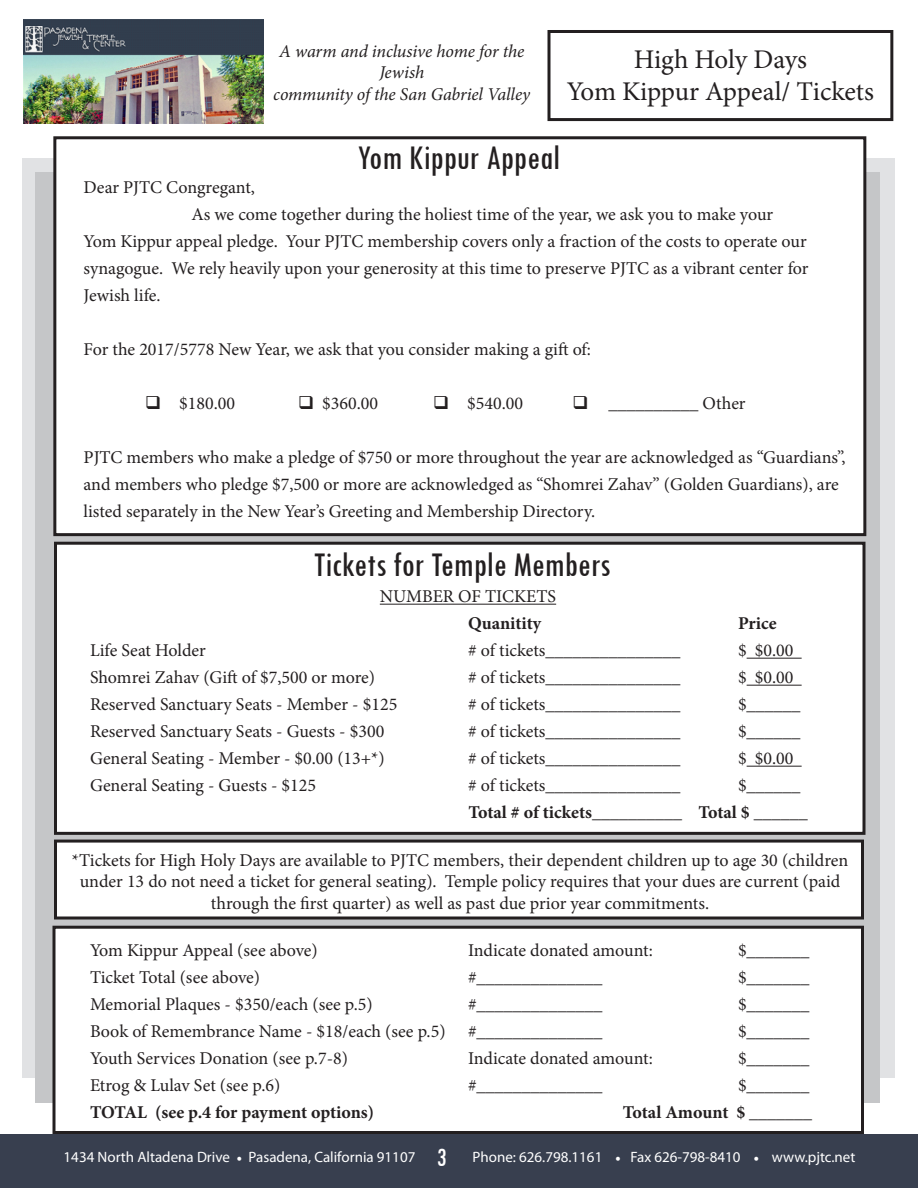
<style>
.page{position:relative;width:918px;height:1188px;background:#fff}
.page>*{position:absolute;margin:0;border:0;box-sizing:border-box;transform-origin:0 0}
.t1{font:condensed 36px "Tw Cen";color:#231f20}
.t2{font:27px/32.4px "Minion Pro";letter-spacing:-.005em;color:#231f20;text-align:center}
.t3{font:condensed 27px "Tw Cen";color:#fff}
.t4{font:18px/27px "Minion Pro";color:#231f20}
.t5{font:italic 18px/21.6px "Minion Pro";letter-spacing:-.01em;color:#231f20;text-align:center}
.t6{font:700 18px "Minion Pro";letter-spacing:-.005em;color:#231f20}
.t7{font:15px "Myriad Pro";color:#fff}
.s1{font-weight:700}
.s2{font-family:"Minion Pro"}
</style>
<div class="page">
<div style="left:0;top:1134px;width:918px;height:54px;background:#383f4f"></div>
<img style="left:23px;top:19px;width:241px;height:104px">
<div style="left:22px;top:158px;width:872px;height:919px;background:#e1e2e4"></div>
<div style="left:36px;top:172px;width:844px;height:931px;background:#c5c6c8"></div>
<div style="left:55px;top:138px;width:810px;height:397px;background:#fff"></div>
<div style="left:53px;top:136px;width:813px;height:400px;border:3px solid #231f20"></div>
<div style="left:548px;top:30px;width:345px;height:91px;border:3px solid #231f20"></div>
<div style="left:56px;top:543px;width:808px;height:290px;background:#fff"></div>
<div style="left:54px;top:542px;width:812px;height:293px;border:3px solid #231f20"></div>
<hr style="left:380px;top:604px;width:176px;height:1px;background:#231f20">
<hr style="left:747px;top:658px;width:55px;height:1px;background:#231f20">
<hr style="left:747px;top:685px;width:55px;height:1px;background:#231f20">
<hr style="left:747px;top:766px;width:55px;height:1px;background:#231f20">
<div style="left:54px;top:927px;width:808px;height:205px;background:#fff"></div>
<div style="left:52px;top:926px;width:812px;height:208px;border:3px solid #231f20"></div>
<div style="left:56px;top:841px;width:806px;height:77px;background:#fff"></div>
<div style="left:54px;top:840px;width:810px;height:80px;border:3px solid #231f20"></div>
<p class="t5" style="left:273px;top:40px;width:258px">A warm and inclusive home for the<br>Jewish<br>community of the San Gabriel Valley</p>
<h2 class="t2" style="left:567px;top:43px;width:309px">High Holy Days<br>Yom Kippur Appeal/ Tickets</h2>
<h1 class="t1" style="left:358px;top:135px;width:204px">Yom Kippur Appeal</h1>
<p class="t4" style="left:84px;top:174px;width:173px">Dear PJTC Congregant,</p>
<p class="t4" style="left:192px;top:201px;width:583px">As we come together during the holiest time of the year, we ask you to make your</p>
<p class="t4" style="left:84px;top:228px;width:725px">Yom Kippur appeal pledge. Your PJTC membership covers only a fraction of the costs to operate our</p>
<p class="t4" style="left:84px;top:255px;width:726px">synagogue. We rely heavily upon your generosity at this time to preserve PJTC as a vibrant center for</p>
<p class="t4" style="left:84px;top:282px;width:78px">Jewish life.</p>
<p class="t4" style="left:84px;top:336px;width:509px">For the 2017/5778 New Year, we ask that you consider making a gift of:</p>
<p class="t4" style="left:145px;top:390px;width:91px">❑ $180.00</p>
<p class="t4" style="left:298px;top:390px;width:82px">❑ $360.00</p>
<p class="t4" style="left:433px;top:390px;width:91px">❑ $540.00</p>
<p class="t4" style="left:573px;top:390px;width:175px">❑ __________ Other</p>
<p class="t4" style="left:84px;top:444px;width:764px">PJTC members who make a pledge of $750 or more throughout the year are acknowledged as “Guardians”, and members who pledge $7,500 or more are acknowledged as “Shomrei Zahav” (Golden Guardians), are listed separately in the New Year’s Greeting and Membership Directory.</p>
<h1 class="t1" style="left:314px;top:543px;width:298px">Tickets for Temple Members</h1>
<p class="t4" style="left:380px;top:583px;width:178px">NUMBER OF TICKETS</p>
<p class="t6" style="left:468px;top:611px;width:75px">Quanitity</p>
<p class="t6" style="left:738px;top:611px;width:40px">Price</p>
<p class="t4" style="left:90px;top:637px;width:117px">Life Seat Holder</p>
<p class="t4" style="left:468px;top:637px;width:214px"># of tickets_______________</p>
<p class="t4" style="left:738px;top:637px;width:57px">$ $0.00</p>
<p class="t4" style="left:90px;top:664px;width:287px">Shomrei Zahav (Gift of $7,500 or more)</p>
<p class="t4" style="left:468px;top:664px;width:214px"># of tickets_______________</p>
<p class="t4" style="left:738px;top:664px;width:57px">$ $0.00</p>
<p class="t4" style="left:90px;top:691px;width:309px">Reserved Sanctuary Seats - Member - $125</p>
<p class="t4" style="left:468px;top:691px;width:214px"># of tickets_______________</p>
<p class="t4" style="left:738px;top:691px;width:64px">$______</p>
<p class="t4" style="left:90px;top:718px;width:296px">Reserved Sanctuary Seats - Guests - $300</p>
<p class="t4" style="left:468px;top:718px;width:214px"># of tickets_______________</p>
<p class="t4" style="left:738px;top:718px;width:64px">$______</p>
<p class="t4" style="left:90px;top:745px;width:296px">General Seating - Member - $0.00 (13+*)</p>
<p class="t4" style="left:468px;top:745px;width:214px"># of tickets_______________</p>
<p class="t4" style="left:738px;top:745px;width:57px">$ $0.00</p>
<p class="t4" style="left:90px;top:772px;width:228px">General Seating - Guests - $125</p>
<p class="t4" style="left:468px;top:772px;width:214px"># of tickets_______________</p>
<p class="t4" style="left:468px;top:772px;width:341px;text-indent:270px">$______<br><span class="s1">Total # of tickets</span>__________ <span class="s1">Total $</span> ______</p>
<p class="t4" style="left:72px;top:849px;width:778px;line-height:21.6px;text-align:center">*Tickets for High Holy Days are available to PJTC members, their dependent children up to age 30 (children under 13 do not need a ticket for general seating). Temple policy requires that your dues are current (paid through the first quarter) as well as past due prior year commitments.</p>
<p class="t4" style="left:90px;top:936px;width:229px">Yom Kippur Appeal (see above)</p>
<p class="t4" style="left:468px;top:936px;width:186px">Indicate donated amount:</p>
<p class="t4" style="left:738px;top:936px;width:73px">$_______</p>
<p class="t4" style="left:90px;top:963px;width:172px">Ticket Total (see above)</p>
<p class="t4" style="left:468px;top:963px;width:136px">#______________</p>
<p class="t4" style="left:738px;top:963px;width:73px">$_______</p>
<p class="t4" style="left:90px;top:990px;width:284px">Memorial Plaques - $350/each (see p.5)</p>
<p class="t4" style="left:468px;top:990px;width:136px">#______________</p>
<p class="t4" style="left:738px;top:990px;width:73px">$_______</p>
<p class="t4" style="left:90px;top:1017px;width:514px">Book of Remembrance Name - $18/each (see p.5) #______________</p>
<p class="t4" style="left:738px;top:1017px;width:73px">$_______</p>
<p class="t4" style="left:90px;top:1044px;width:259px">Youth Services Donation (see p.7-8)</p>
<p class="t4" style="left:468px;top:1044px;width:186px">Indicate donated amount:</p>
<p class="t4" style="left:738px;top:1044px;width:73px">$_______</p>
<p class="t4" style="left:90px;top:1071px;width:192px">Etrog &amp; Lulav Set (see p.6)</p>
<p class="t4" style="left:468px;top:1071px;width:136px">#______________</p>
<p class="t4" style="left:738px;top:1071px;width:73px">$_______</p>
<p class="t6" style="left:90px;top:1099px;width:286px">TOTAL (see p.4 for payment options)</p>
<p class="t6" style="left:623px;top:1099px;width:191px">Total Amount $ _______</p>
<h2 class="t3" style="left:437px;top:1141px;width:11px">3</h2>
<p class="t7" style="left:64px;top:1148px;width:353px">1434 North Altadena Drive <span class="s2">•</span> Pasadena, California 91107</p>
<p class="t7" style="left:473px;top:1148px;width:384px">Phone: 626.798.1161 <span class="s2">•</span> Fax 626-798-8410 <span class="s2">•</span> www.pjtc.net</p>
</div>
